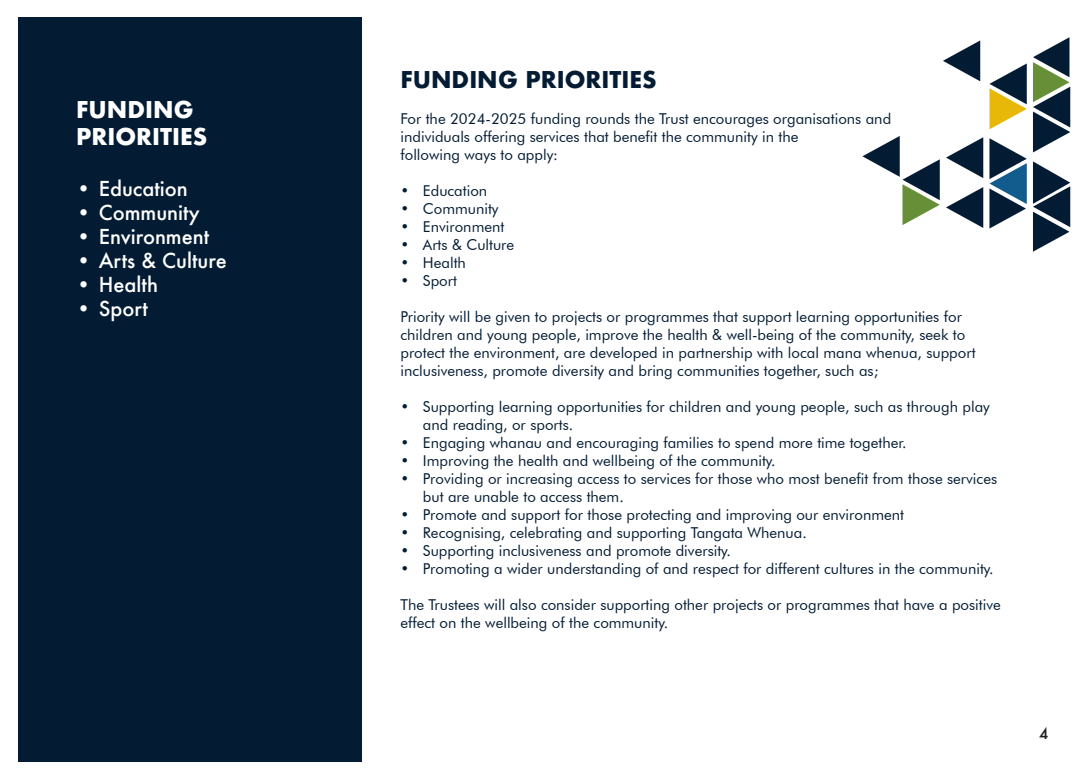
<style>
.page{position:relative;width:1088px;height:780px;background:#fff}
.page>*{position:absolute;margin:0;border:0;box-sizing:border-box;transform-origin:0 0}
.t1{font:700 22.5px "Futura";color:#041c33}
.t2{font:700 22.5px/27px "Futura";color:#fff}
.t3{font:500 20px "Futura";color:#fff}
.t4{font:15px/18px "Futura BT";color:#041c33}
.t5{font:500 15px "Futura";color:#231f20}
</style>
<div class="page">
<div style="left:18px;top:18px;width:343px;height:744px;background:#041c33"></div>
<svg style="left:946px;top:187px;width:37px;height:41px"></svg>
<svg style="left:946px;top:137px;width:37px;height:41px"></svg>
<svg style="left:989px;top:138px;width:38px;height:90px"></svg>
<svg style="left:989px;top:63px;width:38px;height:66px"></svg>
<svg style="left:1033px;top:161px;width:37px;height:91px"></svg>
<svg style="left:943px;top:40px;width:37px;height:41px"></svg>
<svg style="left:1033px;top:37px;width:37px;height:115px"></svg>
<svg style="left:862px;top:136px;width:78px;height:89px"></svg>
<p class="t2" style="left:76px;top:96px;width:133px">FUNDING<br>PRIORITIES</p>
<p class="t3" style="left:76px;top:175px;width:113px">• Education</p>
<p class="t3" style="left:76px;top:199px;width:125px">• Community</p>
<p class="t3" style="left:76px;top:223px;width:135px">• Environment</p>
<p class="t3" style="left:76px;top:247px;width:152px">• Arts &amp; Culture</p>
<p class="t3" style="left:76px;top:271px;width:84px">• Health</p>
<p class="t3" style="left:76px;top:295px;width:73px">• Sport</p>
<p class="t1" style="left:400px;top:63px;width:258px">FUNDING PRIORITIES</p>
<p class="t4" style="left:400px;top:109px;width:492px">For the 2024-2025 funding rounds the Trust encourages organisations and individuals offering services that benefit the community in the<br>following ways to apply:</p>
<p class="t4" style="left:400px;top:181px;width:88px">• Education</p>
<p class="t4" style="left:400px;top:199px;width:100px">• Community</p>
<p class="t4" style="left:400px;top:217px;width:105px">• Environment</p>
<p class="t4" style="left:400px;top:235px;width:115px">• Arts &amp; Culture</p>
<p class="t4" style="left:400px;top:253px;width:67px">• Health</p>
<p class="t4" style="left:400px;top:271px;width:58px">• Sport</p>
<p class="t4" style="left:400px;top:307px;width:577px">Priority will be given to projects or programmes that support learning opportunities for children and young people, improve the health &amp; well-being of the community, seek to protect the environment, are developed in partnership with local mana whenua, support inclusiveness, promote diversity and bring communities together, such as;</p>
<p class="t4" style="left:423px;top:397px;width:568px;text-indent:-22px">• Supporting learning opportunities for children and young people, such as through play and reading, or sports.</p>
<p class="t4" style="left:400px;top:433px;width:508px">• Engaging whanau and encouraging families to spend more time together.</p>
<p class="t4" style="left:400px;top:451px;width:377px">• Improving the health and wellbeing of the community.</p>
<p class="t4" style="left:423px;top:469px;width:576px;text-indent:-22px">• Providing or increasing access to services for those who most benefit from those services but are unable to access them.</p>
<p class="t4" style="left:400px;top:505px;width:505px">• Promote and support for those protecting and improving our environment</p>
<p class="t4" style="left:400px;top:523px;width:408px">• Recognising, celebrating and supporting Tangata Whenua.</p>
<p class="t4" style="left:400px;top:541px;width:332px">• Supporting inclusiveness and promote diversity.</p>
<p class="t4" style="left:400px;top:559px;width:595px">• Promoting a wider understanding of and respect for different cultures in the community.</p>
<p class="t4" style="left:400px;top:595px;width:602px">The Trustees will also consider supporting other projects or programmes that have a positive effect on the wellbeing of the community.</p>
<p class="t5" style="left:1039px;top:723px;width:11px">4</p>
</div>
